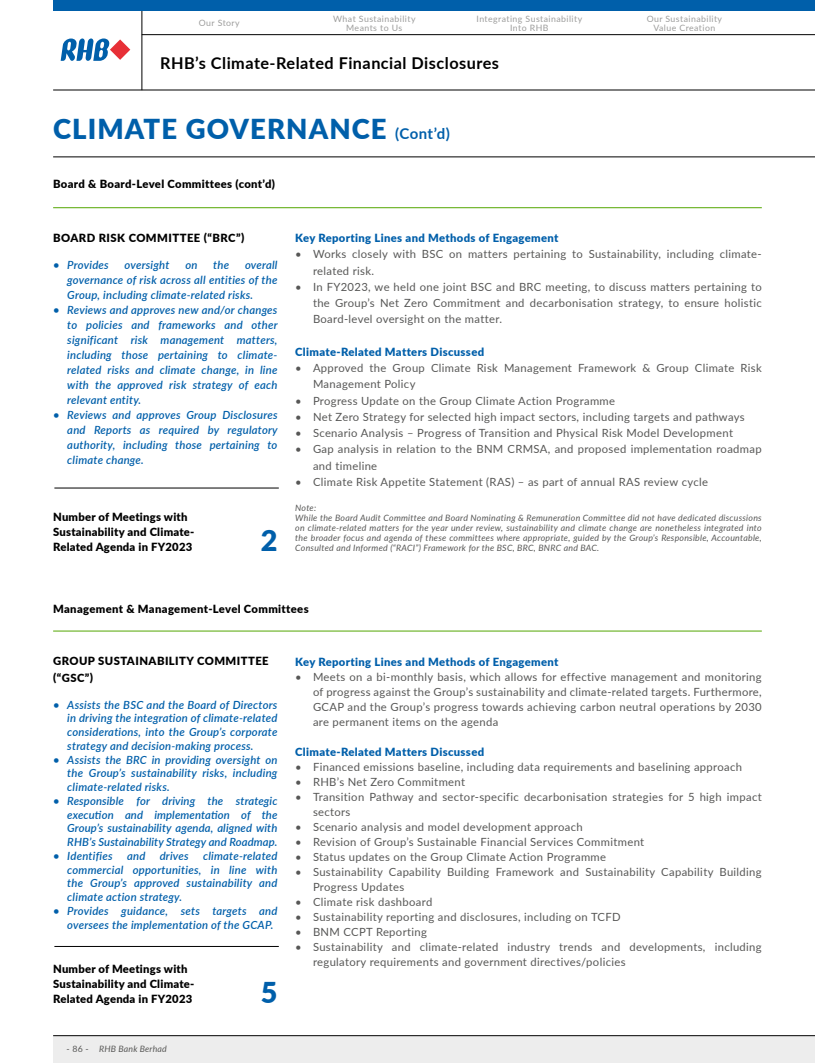
<style>
.page{position:relative;width:815px;height:1063px;background:#fff}
.page>*{position:absolute;margin:0;border:0;box-sizing:border-box;transform-origin:0 0}
.t1{font:900 28.75px "Lato";color:#005faa}
.t2{font:900 27.5px "Lato";letter-spacing:.04em;color:#005faa}
.t3{font:700 16.25px "Lato";letter-spacing:.03em;color:#000}
.t4{font:11.25px/15px "Lato";letter-spacing:.03em;color:#575756}
.t5{font:italic 600 11.25px/13.8px "Lato";letter-spacing:.02em;color:#005faa;text-align:justify}
.t6{font:900 11.25px/15px "Lato";letter-spacing:.02em;color:#000}
.t7{font:900 11.25px "Lato";letter-spacing:.03em;color:#005faa}
.t8{font:900 11.25px/16.2px "Lato";letter-spacing:.04em;color:#000}
.t9{font:italic 8.75px/10px "Lato";letter-spacing:.03em;color:#575756}
.t10{font:8.75px/8.8px "Lato";letter-spacing:.05em;color:#9d9d9c;text-align:center}
.s1{font-weight:700;font-size:15px}
.s2{font-style:normal}
</style>
<div class="page">
<div style="left:53px;top:1036px;width:762px;height:27px;background:#ededed"></div>
<hr style="left:53px;top:1035px;width:762px;height:1px;background:#000">
<svg style="left:61px;top:38px;width:69px;height:23px"></svg>
<hr style="left:53px;top:90px;width:762px;height:1px;background:#000">
<hr style="left:142px;top:11px;width:1px;height:79px;background:#000">
<hr style="left:142px;top:34px;width:673px;height:1px;background:#000">
<div style="left:53px;top:0;width:762px;height:11px;background:#005faa"></div>
<hr style="left:53px;top:157px;width:762px;height:1px;background:#000">
<hr style="left:54px;top:488px;width:225px;height:1px;background:#000">
<hr style="left:53px;top:207px;width:709px;height:1px;background:#76b835">
<hr style="left:54px;top:946px;width:225px;height:1px;background:#000">
<hr style="left:53px;top:630px;width:709px;height:2px;background:#76b835">
<p class="t10" style="left:199px;top:18px;width:42px">Our Story</p>
<p class="t10" style="left:647px;top:14px;width:77px">Our Sustainability<br>Value Creation</p>
<p class="t10" style="left:333px;top:14px;width:84px">What Sustainability<br>Meants to Us</p>
<p class="t10" style="left:477px;top:14px;width:107px">Integrating Sustainability<br>Into RHB</p>
<h3 class="t3" style="left:160px;top:51px;width:340px">RHB’s Climate-Related Financial Disclosures</h3>
<h2 class="t2" style="left:53px;top:108px;width:398px">CLIMATE GOVERNANCE <span class="s1">(Cont’d)</span></h2>
<p class="t6" style="left:53px;top:176px;width:223px">Board &amp; Board-Level Committees (cont’d)</p>
<p class="t8" style="left:53px;top:229px;width:193px">BOARD RISK COMMITTEE (“BRC”)</p>
<p class="t5" style="left:53px;top:257px;width:57px">• Provides</p>
<p class="t5" style="left:125px;top:257px;width:46px">oversight</p>
<p class="t5" style="left:185px;top:257px;width:14px">on</p>
<p class="t5" style="left:213px;top:257px;width:17px">the</p>
<p class="t5" style="left:67px;top:257px;width:212px;line-height:15px;text-indent:178px">overall governance of risk across all entities of the Group, including climate-related risks.</p>
<p class="t5" style="left:67px;top:302px;width:212px;line-height:15px;text-indent:-14px">• Reviews and approves new and/or changes to policies and frameworks and other significant risk management matters, including those pertaining to climate&shy;related risks and climate change, in line with the approved risk strategy of each relevant entity.</p>
<p class="t5" style="left:67px;top:407px;width:212px;line-height:15px;text-indent:-14px">• Reviews and approves Group Disclosures and Reports as required by regulatory authority, including those pertaining to climate change.</p>
<p class="t6" style="left:53px;top:509px;width:143px">Number of Meetings with<br>Sustainability and Climate-<br>Related Agenda in FY2023</p>
<h1 class="t1" style="left:261px;top:519px;width:18px">2</h1>
<p class="t7" style="left:295px;top:230px;width:265px">Key Reporting Lines and Methods of Engagement</p>
<p class="t4" style="left:313px;top:246px;width:450px;line-height:16.2px;text-indent:-18px">• Works closely with BSC on matters pertaining to Sustainability, including climate&shy;related risk.</p>
<p class="t4" style="left:313px;top:278px;width:450px;line-height:16.2px;text-align:justify;text-indent:-18px">• In FY2023, we held one joint BSC and BRC meeting, to discuss matters pertaining to the Group’s Net Zero Commitment and decarbonisation strategy, to ensure holistic Board-level oversight on the matter.</p>
<p class="t7" style="left:295px;top:343px;width:190px">Climate-Related Matters Discussed</p>
<p class="t4" style="left:313px;top:359px;width:450px;line-height:16.2px;text-indent:-18px">• Approved the Group Climate Risk Management Framework &amp; Group Climate Risk<br>Management Policy</p>
<p class="t4" style="left:295px;top:393px;width:321px">• Progress Update on the Group Climate Action Programme</p>
<p class="t4" style="left:295px;top:409px;width:451px">• Net Zero Strategy for selected high impact sectors, including targets and pathways</p>
<p class="t4" style="left:295px;top:425px;width:439px">• Scenario Analysis – Progress of Transition and Physical Risk Model Development</p>
<p class="t4" style="left:313px;top:441px;width:450px;line-height:16.2px;text-indent:-18px">• Gap analysis in relation to the BNM CRMSA, and proposed implementation roadmap and timeline</p>
<p class="t4" style="left:295px;top:474px;width:414px">• Climate Risk Appetite Statement (RAS) – as part of annual RAS review cycle</p>
<p class="t9" style="left:295px;top:502px;width:468px">Note:<br>While the Board Audit Committee and Board Nominating &amp; Remuneration Committee did not have dedicated discussions on climate-related matters for the year under review, sustainability and climate change are nonetheless integrated into the broader focus and agenda of these committees where appropriate, guided by the Group’s Responsible, Accountable, Consulted and Informed (“RACI”) Framework for the BSC, BRC, BNRC and BAC.</p>
<p class="t6" style="left:53px;top:601px;width:257px">Management &amp; Management-Level Committees</p>
<p class="t8" style="left:53px;top:653px;width:217px">GROUP SUSTAINABILITY COMMITTEE (“GSC”)</p>
<p class="t5" style="left:67px;top:697px;width:212px;text-indent:-14px">• Assists the BSC and the Board of Directors in driving the integration of climate-related considerations, into the Group’s corporate strategy and decision-making process.</p>
<p class="t5" style="left:67px;top:752px;width:212px;text-indent:-14px">• Assists the BRC in providing oversight on the Group’s sustainability risks, including climate-related risks.</p>
<p class="t5" style="left:67px;top:793px;width:212px;text-indent:-14px">• Responsible for driving the strategic execution and implementation of the Group’s sustainability agenda, aligned with RHB’s Sustainability Strategy and Roadmap.</p>
<p class="t5" style="left:53px;top:848px;width:61px">• Identifies</p>
<p class="t5" style="left:127px;top:848px;width:20px">and</p>
<p class="t5" style="left:160px;top:848px;width:31px">drives</p>
<p class="t5" style="left:67px;top:848px;width:212px;text-indent:136px">climate-related commercial opportunities, in line with the Group’s approved sustainability and climate action strategy.</p>
<p class="t5" style="left:67px;top:903px;width:212px;text-indent:-14px">• Provides guidance, sets targets and oversees the implementation of the GCAP.</p>
<p class="t6" style="left:53px;top:961px;width:143px">Number of Meetings with<br>Sustainability and Climate-<br>Related Agenda in FY2023</p>
<p class="t9" style="left:67px;top:1044px;width:102px"><span class="s2">- 86 -</span> RHB Bank Berhad</p>
<h1 class="t1" style="left:261px;top:971px;width:18px">5</h1>
<p class="t7" style="left:295px;top:653px;width:265px">Key Reporting Lines and Methods of Engagement</p>
<p class="t4" style="left:313px;top:668px;width:450px;text-align:justify;text-indent:-18px">• Meets on a bi-monthly basis, which allows for effective management and monitoring of progress against the Group’s sustainability and climate-related targets. Furthermore, GCAP and the Group’s progress towards achieving carbon neutral operations by 2030 are permanent items on the agenda</p>
<p class="t7" style="left:295px;top:743px;width:190px">Climate-Related Matters Discussed</p>
<p class="t4" style="left:295px;top:758px;width:448px">• Financed emissions baseline, including data requirements and baselining approach</p>
<p class="t4" style="left:295px;top:773px;width:171px">• RHB’s Net Zero Commitment</p>
<p class="t4" style="left:313px;top:788px;width:450px;text-indent:-18px">• Transition Pathway and sector-specific decarbonisation strategies for 5 high impact sectors</p>
<p class="t4" style="left:295px;top:818px;width:289px">• Scenario analysis and model development approach</p>
<p class="t4" style="left:295px;top:833px;width:350px">• Revision of Group’s Sustainable Financial Services Commitment</p>
<p class="t4" style="left:295px;top:848px;width:312px">• Status updates on the Group Climate Action Programme</p>
<p class="t4" style="left:313px;top:863px;width:450px;text-indent:-18px">• Sustainability Capability Building Framework and Sustainability Capability Building<br>Progress Updates</p>
<p class="t4" style="left:295px;top:893px;width:139px">• Climate risk dashboard</p>
<p class="t4" style="left:295px;top:908px;width:327px">• Sustainability reporting and disclosures, including on TCFD</p>
<p class="t4" style="left:295px;top:923px;width:133px">• BNM CCPT Reporting</p>
<p class="t4" style="left:313px;top:938px;width:450px;text-indent:-18px">• Sustainability and climate-related industry trends and developments, including regulatory requirements and government directives/policies</p>
</div>
